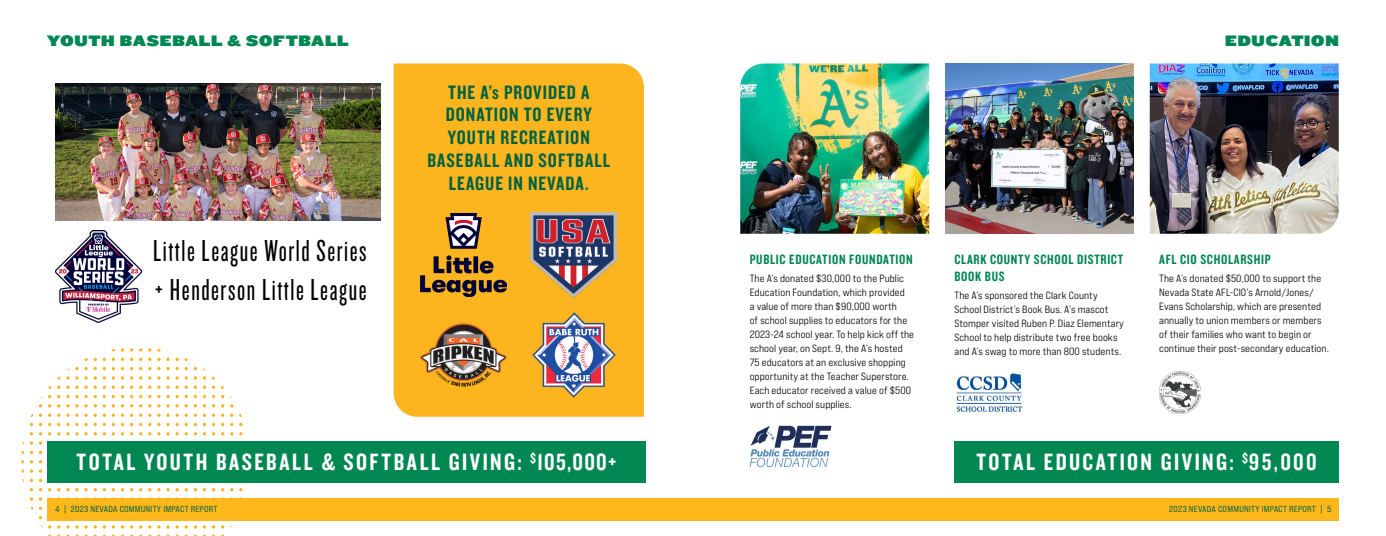
<style>
.page{position:relative;width:1386px;height:536px;background:#fff}
.page>*{position:absolute;margin:0;border:0;box-sizing:border-box;transform-origin:0 0}
.t1{font:31.5px/38.5px "Knockout 27 Junior Bantamwt";letter-spacing:.05em;color:#000}
.t2{font:24.5px "Knockout 49 Liteweight";letter-spacing:.1em;color:#fff}
.t3{font:20.12px/22.8px "Knockout 49 Liteweight";letter-spacing:.05em;color:#006241;text-align:center}
.t4{font:15.75px "Knockout 93 Ultmt Heviwt";letter-spacing:.05em;color:#008752}
.t5{font:14px/16.8px "Knockout 49 Liteweight";letter-spacing:.05em;color:#008752}
.t6{font:10.5px/14px "Bebas Neue Pro Exp Md";letter-spacing:.01em;color:#000}
.t7{font:8.75px "Bebas Neue Pro Exp Rg";letter-spacing:.025em;color:#006241}
</style>
<div class="page">
<div style="left:47px;top:498px;width:1292px;height:22px;background:#ffb819"></div>
<div style="left:394px;top:63px;width:250px;height:353px;background:#fdb51f"></div>
<svg style="left:203px;top:385px;width:3px;height:4px"></svg>
<svg style="left:39px;top:506px;width:3px;height:4px"></svg>
<svg style="left:239px;top:488px;width:4px;height:3px"></svg>
<svg style="left:239px;top:432px;width:4px;height:3px"></svg>
<svg style="left:239px;top:422px;width:4px;height:4px"></svg>
<svg style="left:112px;top:385px;width:3px;height:4px"></svg>
<svg style="left:112px;top:357px;width:3px;height:4px"></svg>
<svg style="left:194px;top:385px;width:3px;height:4px"></svg>
<svg style="left:212px;top:385px;width:3px;height:4px"></svg>
<svg style="left:130px;top:385px;width:3px;height:4px"></svg>
<svg style="left:130px;top:357px;width:3px;height:4px"></svg>
<svg style="left:121px;top:357px;width:3px;height:4px"></svg>
<svg style="left:121px;top:385px;width:3px;height:4px"></svg>
<svg style="left:66px;top:422px;width:22px;height:4px"></svg>
<svg style="left:66px;top:432px;width:22px;height:3px"></svg>
<svg style="left:66px;top:488px;width:22px;height:3px"></svg>
<svg style="left:66px;top:376px;width:22px;height:3px"></svg>
<svg style="left:66px;top:395px;width:22px;height:3px"></svg>
<svg style="left:66px;top:404px;width:22px;height:3px"></svg>
<svg style="left:66px;top:385px;width:22px;height:4px"></svg>
<svg style="left:66px;top:497px;width:22px;height:3px"></svg>
<svg style="left:66px;top:413px;width:22px;height:3px"></svg>
<svg style="left:66px;top:534px;width:22px;height:2px"></svg>
<svg style="left:67px;top:507px;width:20px;height:3px"></svg>
<svg style="left:66px;top:525px;width:22px;height:3px"></svg>
<svg style="left:67px;top:367px;width:21px;height:3px"></svg>
<svg style="left:67px;top:516px;width:20px;height:3px"></svg>
<svg style="left:103px;top:385px;width:3px;height:4px"></svg>
<svg style="left:103px;top:351px;width:3px;height:10px"></svg>
<svg style="left:148px;top:422px;width:31px;height:4px"></svg>
<svg style="left:148px;top:404px;width:31px;height:3px"></svg>
<svg style="left:148px;top:413px;width:31px;height:3px"></svg>
<svg style="left:148px;top:385px;width:31px;height:4px"></svg>
<svg style="left:148px;top:348px;width:31px;height:13px"></svg>
<svg style="left:148px;top:367px;width:31px;height:3px"></svg>
<svg style="left:148px;top:395px;width:31px;height:3px"></svg>
<svg style="left:148px;top:376px;width:31px;height:3px"></svg>
<svg style="left:148px;top:432px;width:31px;height:3px"></svg>
<svg style="left:148px;top:525px;width:31px;height:3px"></svg>
<svg style="left:149px;top:516px;width:29px;height:3px"></svg>
<svg style="left:148px;top:534px;width:31px;height:2px"></svg>
<svg style="left:148px;top:488px;width:31px;height:3px"></svg>
<svg style="left:148px;top:497px;width:31px;height:3px"></svg>
<svg style="left:149px;top:507px;width:29px;height:3px"></svg>
<img style="left:55px;top:230px;width:86px;height:92px">
<img style="left:421px;top:323px;width:86px;height:63px">
<img style="left:533px;top:312px;width:82px;height:85px">
<img style="left:531px;top:212px;width:86px;height:86px">
<img style="left:421px;top:213px;width:86px;height:84px">
<div style="left:47px;top:441px;width:599px;height:41px;background:#008752"></div>
<img style="left:55px;top:83px;width:326px;height:138px">
<img style="left:740px;top:63px;width:189px;height:171px">
<img style="left:945px;top:63px;width:189px;height:171px">
<img style="left:1150px;top:63px;width:189px;height:171px">
<img style="left:750px;top:425px;width:82px;height:42px">
<img style="left:956px;top:373px;width:67px;height:39px">
<img style="left:1159px;top:371px;width:42px;height:42px">
<div style="left:954px;top:441px;width:385px;height:41px;background:#008752"></div>
<h3 class="t4" style="left:47px;top:29px;width:303px">YOUTH BASEBALL &amp; SOFTBALL</h3>
<h1 class="t1" style="left:153px;top:230px;width:215px">Little League World Series + Henderson Little League</h1>
<h3 class="t3" style="left:428px;top:80px;width:184px">THE A’s PROVIDED A<br>DONATION TO EVERY<br>YOUTH RECREATION<br>BASEBALL AND SOFTBALL<br>LEAGUE IN NEVADA.</h3>
<h2 class="t2" style="left:77px;top:446px;width:541px">TOTAL YOUTH BASEBALL &amp; SOFTBALL GIVING: <sup>$</sup>105,000+</h2>
<p class="t7" style="left:55px;top:504px;width:164px">4 | 2023 NEVADA COMMUNITY IMPACT REPORT</p>
<h3 class="t4" style="left:1225px;top:29px;width:115px">EDUCATION</h3>
<h3 class="t5" style="left:750px;top:250px;width:165px">PUBLIC EDUCATION FOUNDATION</h3>
<p class="t6" style="left:750px;top:271px;width:166px">The A’s donated $30,000 to the Public Education Foundation, which provided<br>a value of more than $90,000 worth<br>of school supplies to educators for the 2023-24 school year. To help kick off the school year, on Sept. 9, the A’s hosted 75 educators at an exclusive shopping opportunity at the Teacher Superstore.<br>Each educator received a value of $500 worth of school supplies.</p>
<h3 class="t5" style="left:954px;top:250px;width:170px">CLARK COUNTY SCHOOL DISTRICT<br>BOOK BUS</h3>
<p class="t6" style="left:954px;top:288px;width:171px">The A’s sponsored the Clark County School District’s Book Bus. A’s mascot Stomper visited Ruben P. Diaz Elementary School to help distribute two free books and A’s swag to more than 800 students.</p>
<h3 class="t5" style="left:1159px;top:250px;width:113px">AFL CIO SCHOLARSHIP</h3>
<p class="t6" style="left:1159px;top:271px;width:171px">The A’s donated $50,000 to support the Nevada State AFL-CIO’s Arnold/Jones/ Evans Scholarship, which are presented annually to union members or members of their families who want to begin or continue their post-secondary education.</p>
<h2 class="t2" style="left:976px;top:446px;width:342px">TOTAL EDUCATION GIVING: <sup>$</sup>95,000</h2>
<p class="t7" style="left:1169px;top:504px;width:164px">2023 NEVADA COMMUNITY IMPACT REPORT | 5</p>
</div>
